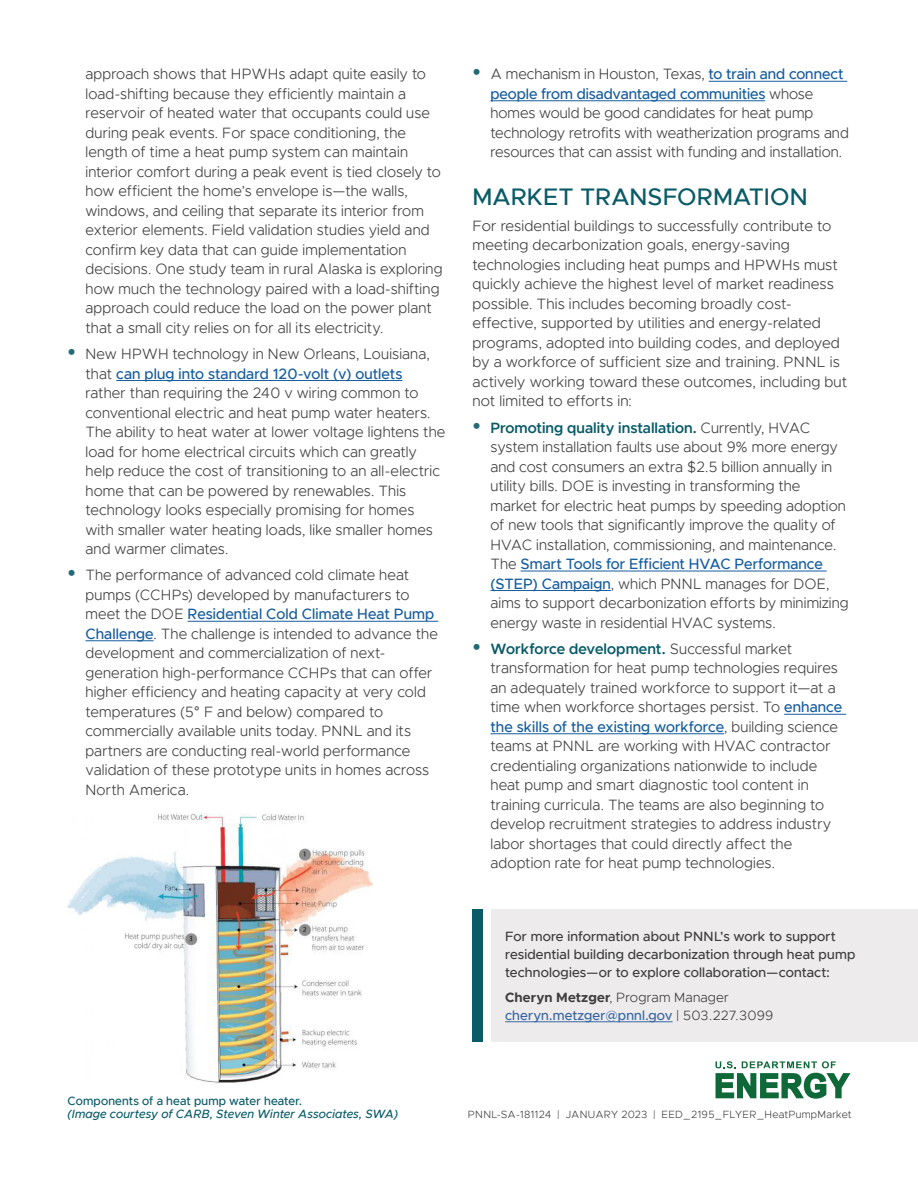
<style>
.page{position:relative;width:918px;height:1188px;background:#fff}
.page>*{position:absolute;margin:0;border:0;box-sizing:border-box;transform-origin:0 0}
.Head_1{font:500 24px "Metropolis";letter-spacing:-.01em;color:#095b67}
.Body_Text{font:300 15px/19.5px "Metropolis";letter-spacing:.01em;color:#3e3e3f}
.Body_Text-2{font:500 13.5px/18px "Metropolis";letter-spacing:.015em;color:#3e3e3f}
.Body_Text-3{font:300 13.5px/18px "Metropolis";letter-spacing:.02em;color:#3e3e3f}
.t1{font:italic 500 12px/13.5px "Metropolis";letter-spacing:.01em;color:#095b67}
.Body_Text-4{font:300 10.5px "Metropolis";letter-spacing:.02em;color:#3e3e3f}
.s1{font-weight:500;font-size:24px;color:#226b76}
.s2{font-weight:500;color:#175d9e}
.s3{font-weight:600;color:#095b67}
.s4{font-weight:700}
.s5{font-weight:500;color:#3667a4}
.s6{font-style:normal}
</style>
<div class="page">
<div style="left:492px;top:909px;width:426px;height:132px;background:#eeebec"></div>
<div style="left:472px;top:909px;width:11px;height:132px;background:#095b67"></div>
<hr style="left:505px;top:1022px;width:168px;height:1px;background:#3667a4">
<svg style="left:716px;top:1061px;width:134px;height:38px"></svg>
<hr style="left:116px;top:380px;width:286px;height:1px;background:#175d9e">
<hr style="left:188px;top:621px;width:250px;height:1px;background:#175d9e">
<hr style="left:86px;top:641px;width:68px;height:1px;background:#175d9e">
<hr style="left:709px;top:81px;width:138px;height:1px;background:#175d9e">
<hr style="left:490px;top:101px;width:275px;height:1px;background:#175d9e">
<hr style="left:521px;top:571px;width:306px;height:1px;background:#175d9e">
<hr style="left:490px;top:590px;width:121px;height:1px;background:#175d9e">
<hr style="left:784px;top:714px;width:62px;height:1px;background:#175d9e">
<hr style="left:490px;top:734px;width:234px;height:1px;background:#175d9e">
<img style="left:68px;top:813px;width:305px;height:270px">
<p class="Body_Text" style="left:86px;top:64px;width:359px">approach shows that HPWHs adapt quite easily to load-shifting because they efficiently maintain a reservoir of heated water that occupants could use during peak events. For space conditioning, the length of time a heat pump system can maintain interior comfort during a peak event is tied closely to how efficient the home’s envelope is—the walls, windows, and ceiling that separate its interior from exterior elements. Field validation studies yield and confirm key data that can guide implementation decisions. One study team in rural Alaska is exploring how much the technology paired with a load-shifting approach could reduce the load on the power plant that a small city relies on for all its electricity.</p>
<p class="Body_Text" style="left:86px;top:344px;width:361px;text-indent:-18px"><span class="s1">•</span> New HPWH technology in New Orleans, Louisiana, that <span class="s2">can plug into standard 120-volt (v) outlets </span>rather than requiring the 240 v wiring common to conventional electric and heat pump water heaters.<br>The ability to heat water at lower voltage lightens the load for home electrical circuits which can greatly help reduce the cost of transitioning to an all-electric home that can be powered by renewables. This technology looks especially promising for homes with smaller water heating loads, like smaller homes and warmer climates.</p>
<p class="Body_Text" style="left:86px;top:565px;width:354px;text-indent:-18px"><span class="s1">•</span> The performance of advanced cold climate heat pumps (CCHPs) developed by manufacturers to meet the DOE <span class="s2">Residential Cold Climate Heat Pump Challenge</span>. The challenge is intended to advance the development and commercialization of next&shy;generation high-performance CCHPs that can offer higher efficiency and heating capacity at very cold temperatures (5° F and below) compared to commercially available units today. PNNL and its partners are conducting real-world performance validation of these prototype units in homes across North America.</p>
<p class="Body_Text" style="left:490px;top:64px;width:360px;text-indent:-18px"><span class="s1">•</span> A mechanism in Houston, Texas, <span class="s2">to train and connect people from disadvantaged communities</span> whose homes would be good candidates for heat pump technology retrofits with weatherization programs and resources that can assist with funding and installation.</p>
<p class="Head_1" style="left:472px;top:181px;width:337px">MARKET TRANSFORMATION</p>
<p class="Body_Text" style="left:472px;top:216px;width:376px">For residential buildings to successfully contribute to meeting decarbonization goals, energy-saving technologies including heat pumps and HPWHs must quickly achieve the highest level of market readiness possible. This includes becoming broadly cost&shy;effective, supported by utilities and energy-related programs, adopted into building codes, and deployed by a workforce of sufficient size and training. PNNL is actively working toward these outcomes, including but not limited to efforts in:</p>
<p class="Body_Text" style="left:490px;top:418px;width:360px;text-indent:-18px"><span class="s1">•</span> <span class="s3">Promoting quality installation.</span> Currently, HVAC system installation faults use about 9% more energy and cost consumers an extra $2.5 billion annually in utility bills. DOE is investing in transforming the market for electric heat pumps by speeding adoption of new tools that significantly improve the quality of HVAC installation, commissioning, and maintenance.<br>The <span class="s2">Smart Tools for Efficient HVAC Performance (STEP) Campaign</span>, which PNNL manages for DOE, aims to support decarbonization efforts by minimizing energy waste in residential HVAC systems.</p>
<p class="Body_Text" style="left:490px;top:639px;width:353px;text-indent:-18px"><span class="s1">•</span> <span class="s3">Workforce development.</span> Successful market transformation for heat pump technologies requires an adequately trained workforce to support it—at a time when workforce shortages persist. To <span class="s2">enhance the skills of the existing workforce</span>, building science teams at PNNL are working with HVAC contractor credentialing organizations nationwide to include heat pump and smart diagnostic tool content in training curricula. The teams are also beginning to develop recruitment strategies to address industry labor shortages that could directly affect the adoption rate for heat pump technologies.</p>
<p class="Body_Text-2" style="left:505px;top:928px;width:352px">For more information about PNNL’s work to support residential building decarbonization through heat pump technologies—or to explore collaboration—contact:</p>
<p class="Body_Text-3" style="left:505px;top:988px;width:270px"><span class="s4">Cheryn Metzger</span>, Program Manager <span class="s5">cheryn.metzger@pnnl.gov</span> | 503.227.3099</p>
<p class="t1" style="left:68px;top:1094px;width:332px"><span class="s6">Components of a heat pump water heater.<br></span>(Image courtesy of CARB, Steven Winter Associates, SWA)</p>
<p class="Body_Text-4" style="left:468px;top:1108px;width:385px">PNNL-SA-181124 | JANUARY 2023 | EED_2195_FLYER_HeatPumpMarket</p>
</div>
